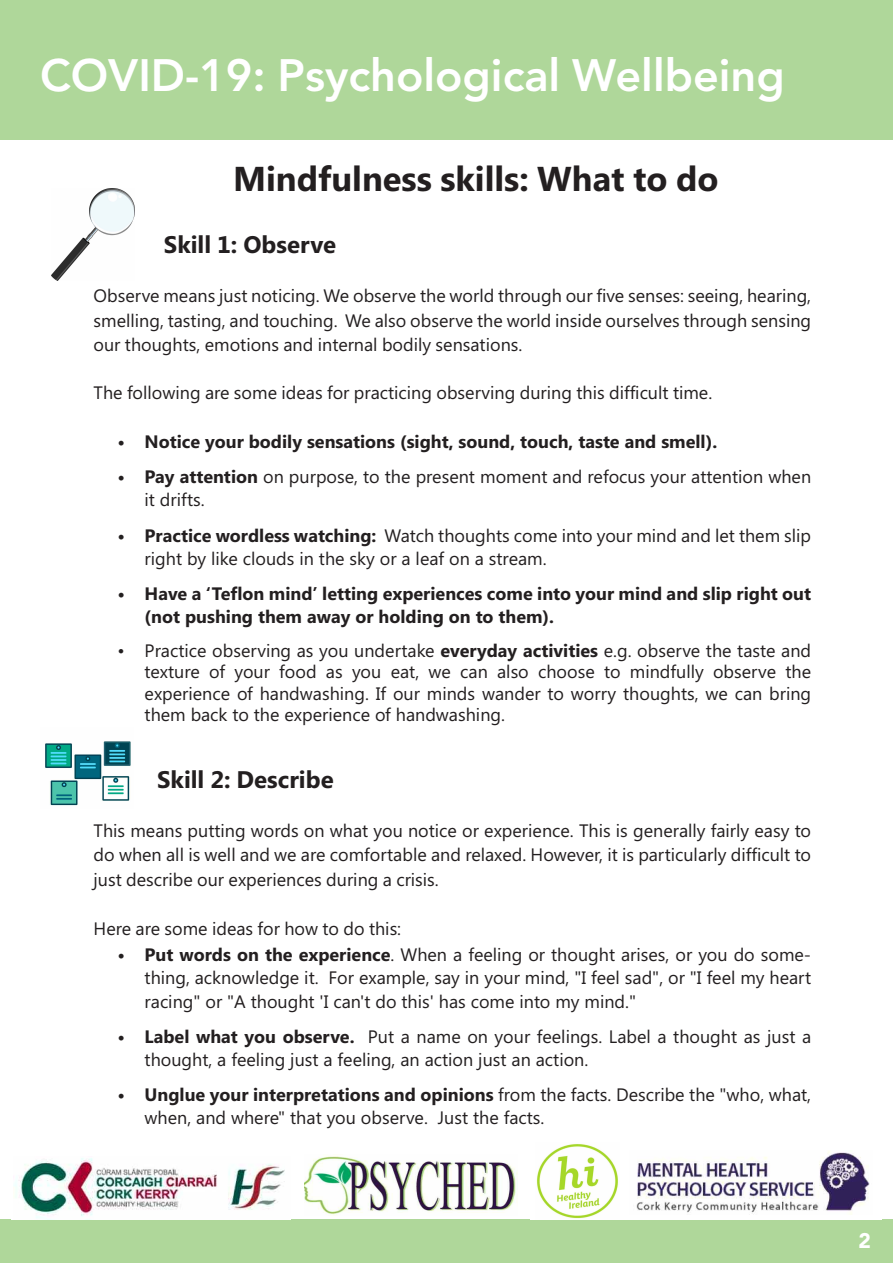
<style>
.page{position:relative;width:893px;height:1263px;background:#fff}
.page>*{position:absolute;margin:0;border:0;box-sizing:border-box;transform-origin:0 0}
.t1{font:800 45px "Avenir";color:#fff}
.t2{font:700 34.5px "Segoe UI";color:#231f20}
.t3{font:700 24px "Segoe UI";color:#231f20}
.t4{font:900 21px "Avenir";color:#fff}
.t5{font:18px/23.1px "Segoe UI";color:#231f20;text-align:justify}
.t6{font:700 18px/23.1px "Segoe UI";color:#231f20}
.s1{font-weight:700}
</style>
<div class="page">
<div style="left:0;top:1219px;width:893px;height:44px;background:#afd79a"></div>
<div style="left:0;top:0;width:893px;height:140px;background:#afd79a"></div>
<img style="left:14px;top:1158px;width:271px;height:60px">
<img style="left:636px;top:1151px;width:234px;height:64px">
<img style="left:304px;top:1156px;width:213px;height:59px">
<img style="left:536px;top:1144px;width:82px;height:75px">
<img style="left:52px;top:189px;width:82px;height:92px">
<img style="left:45px;top:741px;width:86px;height:65px">
<h1 class="t1" style="left:40px;top:40px;width:746px">COVID-19: Psychological Wellbeing</h1>
<h2 class="t2" style="left:233px;top:159px;width:487px">Mindfulness skills: What to do</h2>
<h3 class="t3" style="left:164px;top:231px;width:174px">Skill 1: Observe</h3>
<p class="t5" style="left:94px;top:284px;width:719px;line-height:24.6px">Observe means just noticing. We observe the world through our five senses: seeing, hearing, smelling, tasting, and touching. We also observe the world inside ourselves through sensing our thoughts, emotions and internal bodily sensations.</p>
<p class="t5" style="left:94px;top:381px;width:620px">The following are some ideas for practicing observing during this difficult time.</p>
<p class="t6" style="left:118px;top:430px;width:601px">• Notice your bodily sensations (sight, sound, touch, taste and smell).</p>
<p class="t5" style="left:145px;top:466px;width:668px;text-indent:-27px"><span class="s1">• Pay attention</span> on purpose, to the present moment and refocus your attention when it drifts.</p>
<p class="t5" style="left:145px;top:524px;width:668px;text-indent:-27px"><span class="s1">• Practice wordless watching:</span> Watch thoughts come into your mind and let them slip right by like clouds in the sky or a leaf on a stream.</p>
<p class="t6" style="left:145px;top:582px;width:668px;text-indent:-27px">• Have a ‘Teflon mind’ letting experiences come into your mind and slip right out (not pushing them away or holding on to them).</p>
<p class="t5" style="left:145px;top:639px;width:668px;line-height:21.6px;text-indent:-27px">• Practice observing as you undertake <span class="s1">everyday activities</span> e.g. observe the taste and texture of your food as you eat, we can also choose to mindfully observe the experience of handwashing. If our minds wander to worry thoughts, we can bring them back to the experience of handwashing.</p>
<h3 class="t3" style="left:157px;top:765px;width:178px">Skill 2: Describe</h3>
<p class="t5" style="left:94px;top:818px;width:719px;line-height:24.6px">This means putting words on what you notice or experience. This is generally fairly easy to do when all is well and we are comfortable and relaxed. However, it is particularly difficult to just describe our experiences during a crisis.</p>
<p class="t5" style="left:94px;top:917px;width:309px">Here are some ideas for how to do this:</p>
<p class="t5" style="left:145px;top:943px;width:668px;text-indent:-27px"><span class="s1">• Put words on the experience</span>. When a feeling or thought arises, or you do some&shy;thing, acknowledge it. For example, say in your mind, "I feel sad", or "I feel my heart racing" or "A thought 'I can't do this' has come into my mind."</p>
<p class="t5" style="left:145px;top:1025px;width:668px;text-indent:-27px"><span class="s1">• Label what you observe.</span> Put a name on your feelings. Label a thought as just a thought, a feeling just a feeling, an action just an action.</p>
<p class="t5" style="left:145px;top:1083px;width:668px;text-indent:-27px"><span class="s1">• Unglue your interpretations and opinions</span> from the facts. Describe the "who, what, when, and where" that you observe. Just the facts.</p>
<p class="t4" style="left:858px;top:1222px;width:14px">2</p>
</div>
